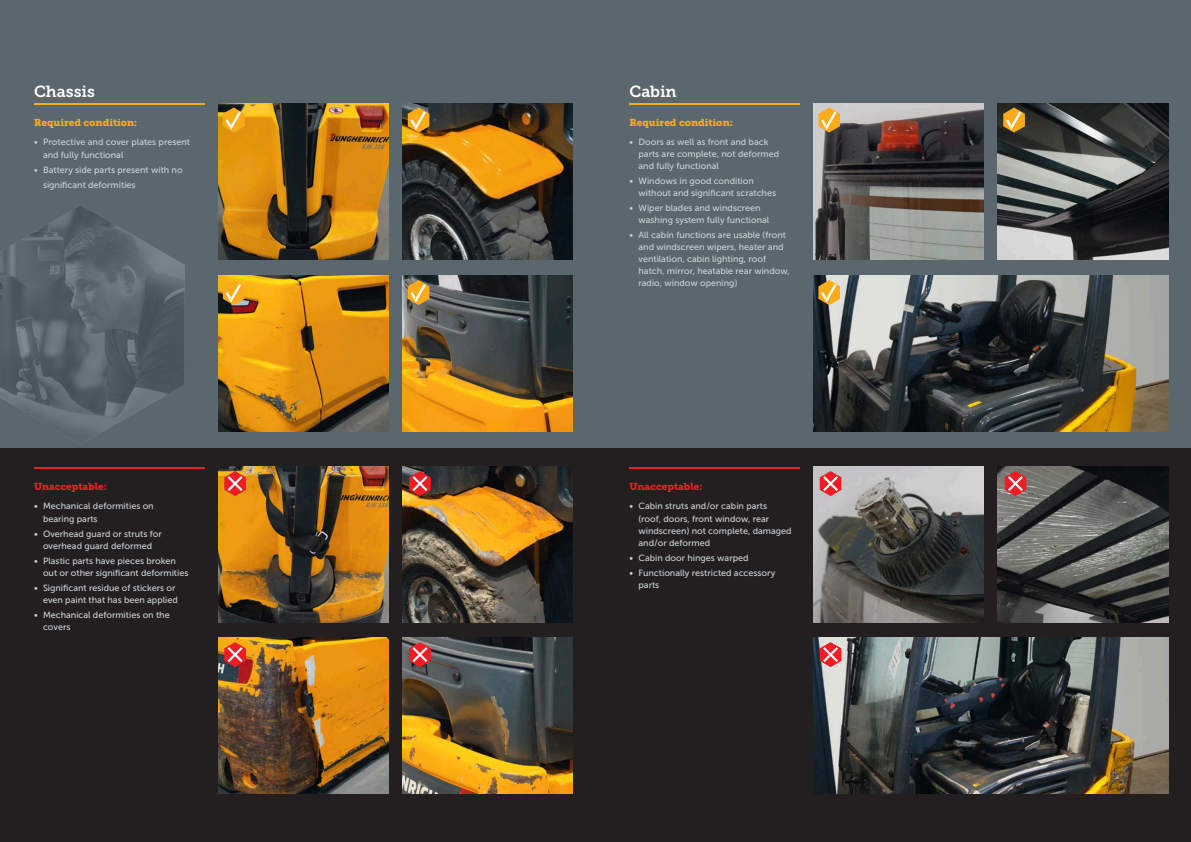
<style>
.page{position:relative;width:1191px;height:842px;background:#fff}
.page>*{position:absolute;margin:0;border:0;box-sizing:border-box;transform-origin:0 0}
.t1{font:16px "Museo JH Slab 700";letter-spacing:-.005em;color:#fff}
.t2{font:10px "Museo JH Slab 900";color:#faab1a}
.t3{font:10px "Museo JH Slab 900";color:#ee1d23}
.t4{font:9px/12px "Museo JH Sans 500";color:#ccd2d7}
</style>
<div class="page">
<div style="left:0;top:0;width:595px;height:842px;background:#5a676e"></div>
<div style="left:0;top:449px;width:595px;height:393px;background:#231f20"></div>
<hr style="left:34px;top:103px;width:170px;height:2px;background:#faab1a">
<img style="left:218px;top:103px;width:170px;height:156px">
<img style="left:402px;top:103px;width:170px;height:156px">
<svg style="left:223px;top:107px;width:21px;height:25px"></svg>
<svg style="left:408px;top:107px;width:21px;height:25px"></svg>
<img style="left:218px;top:276px;width:170px;height:156px">
<img style="left:402px;top:276px;width:170px;height:156px">
<svg style="left:223px;top:280px;width:21px;height:25px"></svg>
<svg style="left:408px;top:280px;width:21px;height:25px"></svg>
<img style="left:218px;top:467px;width:170px;height:156px">
<img style="left:402px;top:467px;width:170px;height:156px">
<svg style="left:224px;top:471px;width:22px;height:25px"></svg>
<svg style="left:409px;top:471px;width:22px;height:25px"></svg>
<img style="left:218px;top:638px;width:170px;height:156px">
<img style="left:402px;top:638px;width:170px;height:156px">
<svg style="left:224px;top:642px;width:22px;height:25px"></svg>
<svg style="left:409px;top:642px;width:22px;height:25px"></svg>
<hr style="left:34px;top:468px;width:170px;height:1px;background:#ee1d23">
<div style="left:595px;top:0;width:596px;height:842px;background:#5a676e"></div>
<div style="left:595px;top:449px;width:596px;height:393px;background:#231f20"></div>
<hr style="left:629px;top:103px;width:170px;height:2px;background:#faab1a">
<img style="left:813px;top:103px;width:171px;height:156px">
<img style="left:998px;top:103px;width:170px;height:156px">
<svg style="left:818px;top:107px;width:22px;height:25px"></svg>
<svg style="left:1003px;top:107px;width:22px;height:25px"></svg>
<img style="left:813px;top:276px;width:355px;height:156px">
<svg style="left:818px;top:280px;width:22px;height:25px"></svg>
<img style="left:813px;top:467px;width:171px;height:156px">
<img style="left:998px;top:467px;width:170px;height:156px">
<svg style="left:819px;top:471px;width:22px;height:25px"></svg>
<svg style="left:1004px;top:471px;width:22px;height:25px"></svg>
<img style="left:813px;top:638px;width:355px;height:156px">
<svg style="left:819px;top:642px;width:22px;height:25px"></svg>
<hr style="left:629px;top:468px;width:170px;height:1px;background:#ee1d23">
<img style="left:0;top:206px;width:185px;height:231px">
<p class="t1" style="left:34px;top:82px;width:63px">Chassis</p>
<p class="t2" style="left:34px;top:117px;width:105px">Required condition:</p>
<p class="t4" style="left:43px;top:135px;width:148px;line-height:13px;text-indent:-9px">• Protective and cover plates present and fully functional</p>
<p class="t4" style="left:43px;top:162px;width:141px;line-height:15px;text-indent:-9px">• Battery side parts present with no significant deformities</p>
<p class="t3" style="left:34px;top:481px;width:74px">Unacceptable:</p>
<p class="t4" style="left:43px;top:500px;width:112px;text-indent:-9px">• Mechanical deformities on bearing parts</p>
<p class="t4" style="left:34px;top:527px;width:129px;text-align:center">• Overhead guard or struts for overhead guard deformed</p>
<p class="t4" style="left:43px;top:554px;width:147px;text-indent:-9px">• Plastic parts have pieces broken out or other significant deformities</p>
<p class="t4" style="left:34px;top:581px;width:145px;text-align:right">• Significant residue of stickers or even paint that has been applied</p>
<p class="t4" style="left:43px;top:608px;width:128px;text-indent:-9px">• Mechanical deformities on the covers</p>
<p class="t1" style="left:629px;top:82px;width:49px">Cabin</p>
<p class="t2" style="left:629px;top:117px;width:105px">Required condition:</p>
<p class="t4" style="left:638px;top:136px;width:142px;text-indent:-9px">• Doors as well as front and back parts are complete, not deformed and fully functional</p>
<p class="t4" style="left:638px;top:175px;width:139px;text-indent:-9px">• Windows in good condition without and significant scratches</p>
<p class="t4" style="left:638px;top:202px;width:132px;text-indent:-9px">• Wiper blades and windscreen washing system fully functional</p>
<p class="t4" style="left:638px;top:229px;width:153px;text-indent:-9px">• All cabin functions are usable (front and windscreen wipers, heater and ventilation, cabin lighting, roof hatch, mirror, heatable rear window, radio, window opening)</p>
<p class="t3" style="left:629px;top:481px;width:74px">Unacceptable:</p>
<p class="t4" style="left:638px;top:500px;width:154px;text-indent:-9px">• Cabin struts and/or cabin parts (roof, doors, front window, rear windscreen) not complete, damaged and/or deformed</p>
<p class="t4" style="left:629px;top:551px;width:120px">• Cabin door hinges warped</p>
<p class="t4" style="left:638px;top:566px;width:138px;text-indent:-9px">• Functionally restricted accessory parts</p>
</div>
